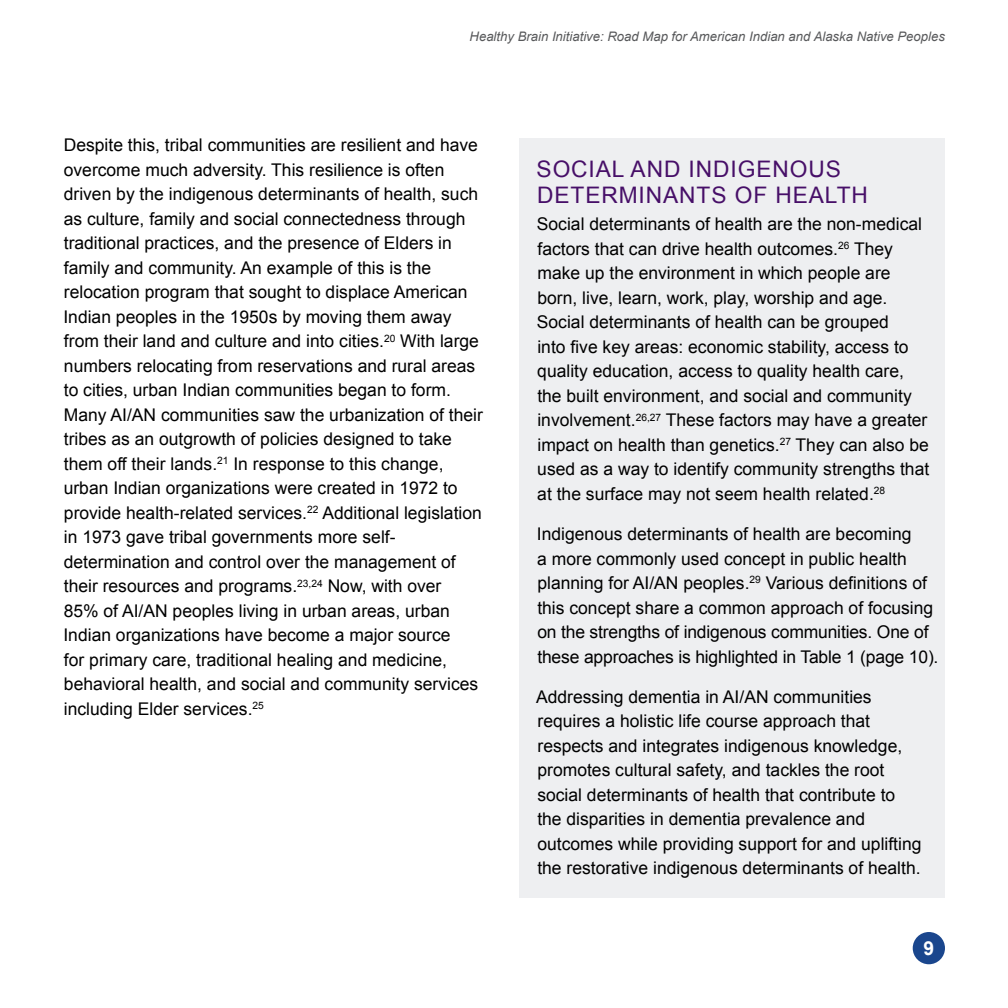
<style>
.page{position:relative;width:1008px;height:1008px;background:#fff}
.page>*{position:absolute;margin:0;border:0;box-sizing:border-box;transform-origin:0 0}
.purple_sidebar_headings{font:22.75px/26.2px "Arial";letter-spacing:.04em;color:#470f68}
.t1{font:700 19.25px "Arial";color:#fff}
.body_copy{font:17.5px/24.5px "Arial";color:#000}
.t2{font:italic 13.12px "Arial";color:#58595b}
</style>
<div class="page">
<div style="left:520px;top:139px;width:425px;height:759px;background:#eeeff1"></div>
<div style="left:913px;top:932px;width:32px;height:32px;background:#1a468d;border-radius:50%"></div>
<p class="t2" style="left:470px;top:28px;width:477px">Healthy Brain Initiative: Road Map for American Indian and Alaska Native Peoples</p>
<p class="body_copy" style="left:63px;top:133px;width:421px">Despite this, tribal communities are resilient and have overcome much adversity. This resilience is often driven by the indigenous determinants of health, such as culture, family and social connectedness through traditional practices, and the presence of Elders in family and community. An example of this is the relocation program that sought to displace American Indian peoples in the 1950s by moving them away from their land and culture and into cities.<sup>20</sup> With large numbers relocating from reservations and rural areas to cities, urban Indian communities began to form.<br>Many AI/AN communities saw the urbanization of their tribes as an outgrowth of policies designed to take them off their lands.<sup>21</sup> In response to this change, urban Indian organizations were created in 1972 to provide health-related services.<sup>22</sup> Additional legislation in 1973 gave tribal governments more self&shy;determination and control over the management of their resources and programs.<sup>23,24</sup> Now, with over<br>85% of AI/AN peoples living in urban areas, urban Indian organizations have become a major source<br>for primary care, traditional healing and medicine, behavioral health, and social and community services including Elder services.<sup>25</sup></p>
<p class="purple_sidebar_headings" style="left:537px;top:156px;width:333px">SOCIAL AND INDIGENOUS<br>DETERMINANTS OF HEALTH</p>
<p class="body_copy" style="left:537px;top:212px;width:394px">Social determinants of health are the non-medical factors that can drive health outcomes.<sup>26</sup> They make up the environment in which people are born, live, learn, work, play, worship and age.<br>Social determinants of health can be grouped<br>into five key areas: economic stability, access to quality education, access to quality health care, the built environment, and social and community involvement.<sup>26,27</sup> These factors may have a greater impact on health than genetics.<sup>27</sup> They can also be used as a way to identify community strengths that at the surface may not seem health related.<sup>28</sup></p>
<p class="body_copy" style="left:537px;top:522px;width:403px">Indigenous determinants of health are becoming<br>a more commonly used concept in public health planning for AI/AN peoples.<sup>29</sup> Various definitions of this concept share a common approach of focusing on the strengths of indigenous communities. One of these approaches is highlighted in Table 1 (page 10).</p>
<p class="body_copy" style="left:536px;top:685px;width:387px">Addressing dementia in AI/AN communities requires a holistic life course approach that respects and integrates indigenous knowledge, promotes cultural safety, and tackles the root social determinants of health that contribute to the disparities in dementia prevalence and outcomes while providing support for and uplifting the restorative indigenous determinants of health.</p>
<p class="t1" style="left:924px;top:936px;width:12px">9</p>
</div>
